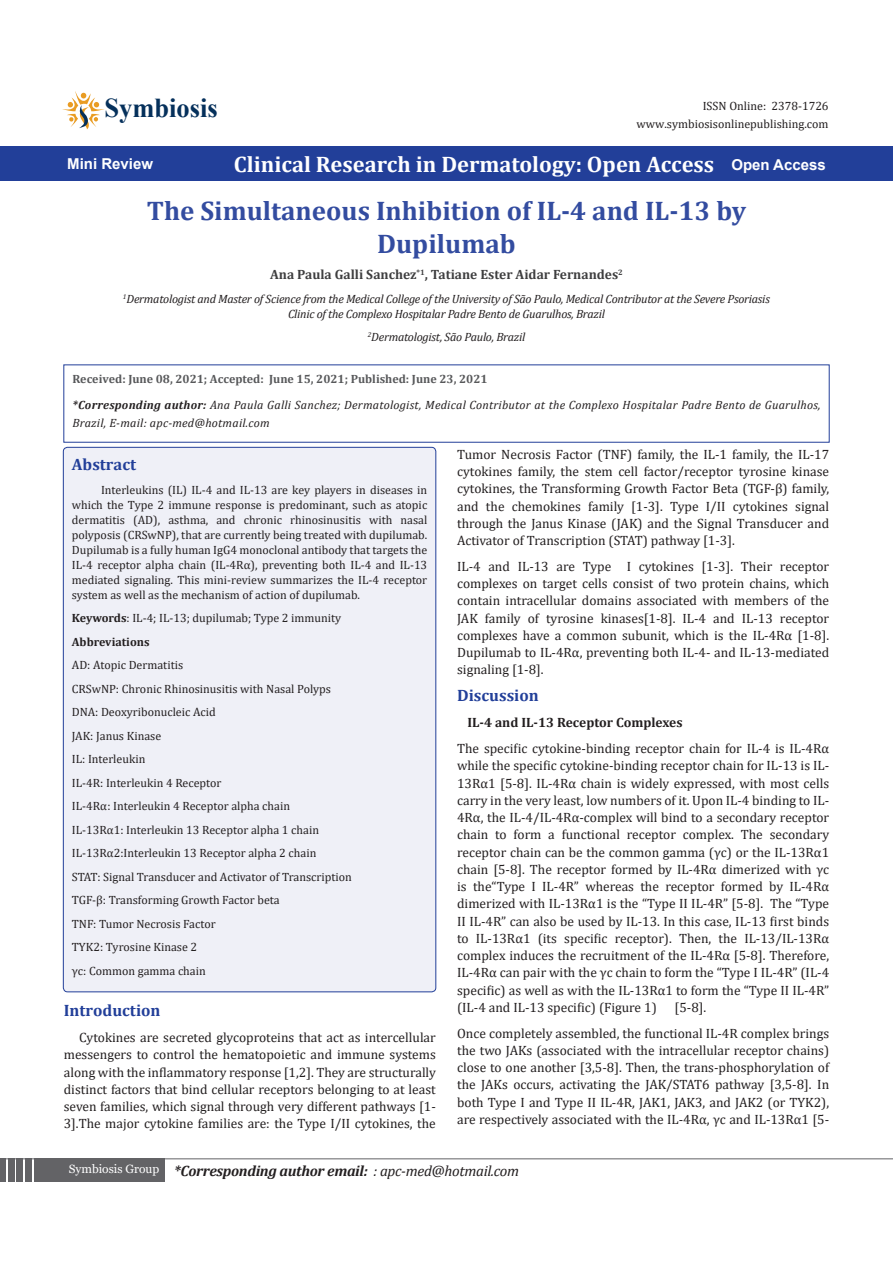
<style>
.page{position:relative;width:893px;height:1263px;background:#fff}
.page>*{position:absolute;margin:0;border:0;box-sizing:border-box;transform-origin:0 0}
.t1{font:700 27.3px "Times New Roman";color:#05305b}
.t2{font:700 27px/33px "Cambria";color:#334ca0;text-align:center}
.Default{font:700 22.5px "Cambria";color:#fff}
.Sideheadings{font:700 16.5px "Cambria";color:#223f99}
.t3{font:italic 700 15px "Cambria";letter-spacing:-.02em;color:#231f20}
.Default-2{font:700 15px "Arial";color:#fff}
.t4{font:13.5px/17.2px "Cambria";color:#231f20;text-align:justify}
.t5{font:700 13.5px "Cambria";color:#3e3e3f}
.t6{font:700 13.5px "Cambria";color:#231f20}
.Sideheadings-2{font:12px/15px "Cambria";color:#231f20;text-align:justify}
.Pa8{font:italic 12px/15px "Cambria";letter-spacing:-.02em;color:#231f20;text-align:center}
.Pa8-2{font:italic 12px/18px "Cambria";letter-spacing:.02em;color:#231f20}
.Pa8-3{font:700 12px "Cambria";color:#57585a}
.Pa0{font:12px "Cambria";color:#221e1f}
.Sideheadings-3{font:700 12px "Cambria";color:#231f20}
.s1{font-weight:700}
.s2{font-weight:400}
</style>
<div class="page">
<hr style="left:0;top:1158px;width:893px;height:1px;background:#636366">
<div style="left:34px;top:1159px;width:130px;height:23px;background:#636366"></div>
<div style="left:25px;top:1159px;width:7px;height:23px;background:#636366"></div>
<div style="left:17px;top:1159px;width:6px;height:23px;background:#636366"></div>
<div style="left:8px;top:1159px;width:6px;height:23px;background:#636366"></div>
<div style="left:0;top:1159px;width:6px;height:23px;background:#636366"></div>
<svg style="left:62px;top:91px;width:42px;height:38px"></svg>
<div style="left:0;top:146px;width:893px;height:35px;background:#223f99"></div>
<svg style="left:64px;top:365px;width:765px;height:77px"></svg>
<div style="left:63px;top:447px;width:373px;height:545px;background:#eff0f7;border-radius:4px"></div>
<p class="t1" style="left:105px;top:89px;width:115px">Symbiosis</p>
<p class="Pa0" style="left:703px;top:99px;width:127px">ISSN Online: 2378-1726</p>
<p class="Pa0" style="left:637px;top:117px;width:193px">www.symbiosisonlinepublishing.com</p>
<p class="Default-2" style="left:67px;top:153px;width:87px">Mini Review</p>
<p class="Default" style="left:234px;top:149px;width:482px">Clinical Research in Dermatology: Open Access</p>
<p class="Default-2" style="left:731px;top:154px;width:96px">Open Access</p>
<p class="t2" style="left:147px;top:193px;width:601px">The Simultaneous Inhibition of IL‑4 and IL‑13 by<br>Dupilumab</p>
<p class="t5" style="left:270px;top:265px;width:354px">Ana Paula Galli Sanchez<sup>*1</sup>, Tatiane Ester Aidar Fernandes<sup>2</sup></p>
<p class="Pa8" style="left:123px;top:291px;width:648px"><sup>1</sup>Dermatologist and Master of Science from the Medical College of the University of São Paulo, Medical Contributor at the Severe Psoriasis<br>Clinic of the Complexo Hospitalar Padre Bento de Guarulhos, Brazil</p>
<p class="Pa8" style="left:368px;top:329px;width:159px"><sup>2</sup>Dermatologist, São Paulo, Brazil</p>
<p class="Pa8-3" style="left:72px;top:370px;width:417px">Received: June 08, 2021; Accepted: June 15, 2021; Published: June 23, 2021</p>
<p class="Pa8-2" style="left:72px;top:396px;width:750px"><span class="s1">*Corresponding author:</span> Ana Paula Galli Sanchez; Dermatologist, Medical Contributor at the Complexo Hospitalar Padre Bento de Guarulhos,<br>Brazil, E-mail: apc-med@hotmail.com</p>
<p class="Sideheadings" style="left:72px;top:453px;width:66px">Abstract</p>
<p class="Sideheadings-2" style="left:72px;top:482px;width:357px;text-indent:29px">Interleukins (IL) IL-4 and IL-13 are key players in diseases in which the Type 2 immune response is predominant, such as atopic dermatitis (AD), asthma, and chronic rhinosinusitis with nasal polyposis (CRSwNP), that are currently being treated with dupilumab.<br>Dupilumab is a fully human IgG4 monoclonal antibody that targets the IL-4 receptor alpha chain (IL-4Rα), preventing both IL‐4 and IL‐13 mediated signaling. This mini-review summarizes the IL-4 receptor system as well as the mechanism of action of dupilumab.</p>
<p class="Sideheadings-2" style="left:72px;top:611px;width:271px"><span class="s1">Keywords</span>: IL-4; IL-13; dupilumab; Type 2 immunity</p>
<p class="Sideheadings-3" style="left:72px;top:633px;width:79px">Abbreviations</p>
<p class="Sideheadings-2" style="left:72px;top:658px;width:113px">AD: Atopic Dermatitis</p>
<p class="Sideheadings-2" style="left:72px;top:681px;width:261px">CRSwNP: Chronic Rhinosinusitis with Nasal Polyps</p>
<p class="Sideheadings-2" style="left:72px;top:705px;width:145px">DNA: Deoxyribonucleic Acid</p>
<p class="Sideheadings-2" style="left:72px;top:728px;width:91px">JAK: Janus Kinase</p>
<p class="Sideheadings-2" style="left:72px;top:752px;width:75px">IL: Interleukin</p>
<p class="Sideheadings-2" style="left:72px;top:775px;width:151px">IL-4R: Interleukin 4 Receptor</p>
<p class="Sideheadings-2" style="left:72px;top:799px;width:220px">IL-4Rα: Interleukin 4 Receptor alpha chain</p>
<p class="Sideheadings-2" style="left:72px;top:822px;width:249px">IL-13Rα1: Interleukin 13 Receptor alpha 1 chain</p>
<p class="Sideheadings-2" style="left:72px;top:846px;width:246px">IL-13Rα2:Interleukin 13 Receptor alpha 2 chain</p>
<p class="Sideheadings-2" style="left:72px;top:869px;width:282px">STAT: Signal Transducer and Activator of Transcription</p>
<p class="Sideheadings-2" style="left:72px;top:893px;width:209px">TGF-β: Transforming Growth Factor beta</p>
<p class="Sideheadings-2" style="left:72px;top:916px;width:145px">TNF: Tumor Necrosis Factor</p>
<p class="Sideheadings-2" style="left:72px;top:940px;width:127px">TYK2: Tyrosine Kinase 2</p>
<p class="Sideheadings-2" style="left:72px;top:963px;width:135px">γc: Common gamma chain</p>
<p class="Sideheadings" style="left:64px;top:998px;width:98px">Introduction</p>
<p class="t4" style="left:64px;top:1029px;width:374px;text-indent:15px">Cytokines are secreted glycoproteins that act as intercellular messengers to control the hematopoietic and immune systems along with the inflammatory response [1,2]. They are structurally distinct factors that bind cellular receptors belonging to at least seven families, which signal through very different pathways [1- 3].The major cytokine families are: the Type I/II cytokines, the</p>
<p class="t4" style="left:457px;top:446px;width:374px">Tumor Necrosis Factor (TNF) family, the IL‑1 family, the IL‑17 cytokines family, the stem cell factor/receptor tyrosine kinase cytokines, the Transforming Growth Factor Beta (TGF-β) family, and the chemokines family [1-3]. Type I/II cytokines signal through the Janus Kinase (JAK) and the Signal Transducer and Activator of Transcription (STAT) pathway [1-3].</p>
<p class="t4" style="left:457px;top:558px;width:374px">IL-4 and IL-13 are Type I cytokines [1-3]. Their receptor complexes on target cells consist of two protein chains, which contain intracellular domains associated with members of the JAK family of tyrosine kinases[1-8]. IL-4 and IL-13 receptor complexes have a common subunit, which is the IL-4Rα [1-8].<br>Dupilumab to IL-4Rα, preventing both IL‐4‐ and IL‐13‐mediated signaling [1-8].</p>
<p class="Sideheadings" style="left:457px;top:684px;width:83px">Discussion</p>
<p class="t6" style="left:467px;top:713px;width:217px">IL-4 and IL-13 Receptor Complexes</p>
<p class="t4" style="left:457px;top:740px;width:374px">The specific cytokine-binding receptor chain for IL-4 is IL-4Rα while the specific cytokine-binding receptor chain for IL-13 is IL-13Rα1 [5-8]. IL-4Rα chain is widely expressed, with most cells carry in the very least, low numbers of it. Upon IL-4 binding to IL-4Rα, the IL-4/IL-4Rα-complex will bind to a secondary receptor chain to form a functional receptor complex. The secondary receptor chain can be the common gamma (γc) or the IL-13Rα1 chain [5-8]. The receptor formed by IL-4Rα dimerized with γc is the“Type I IL-4R” whereas the receptor formed by IL-4Rα dimerized with IL-13Rα1 is the “Type II IL-4R” [5-8]. The “Type II IL-4R” can also be used by IL-13. In this case, IL-13 first binds to IL-13Rα1 (its specific receptor). Then, the IL-13/IL-13Rα complex induces the recruitment of the IL-4Rα [5-8]. Therefore, IL-4Rα can pair with the γc chain to form the “Type I IL-4R” (IL-4 specific) as well as with the IL-13Rα1 to form the “Type II IL-4R” (IL-4 and IL-13 specific) (Figure 1)</p>
<p class="t4" style="left:675px;top:999px;width:33px">[5-8].</p>
<p class="t4" style="left:457px;top:1024px;width:374px">Once completely assembled, the functional IL-4R complex brings the two JAKs (associated with the intracellular receptor chains) close to one another [3,5-8]. Then, the trans-phosphorylation of the JAKs occurs, activating the JAK/STAT6 pathway [3,5-8]. In both Type I and Type II IL-4R, JAK1, JAK3, and JAK2 (or TYK2), are respectively associated with the IL-4Rα, γc and IL-13Rα1 [5-</p>
<p class="t3" style="left:69px;top:1160px;width:452px"><sup>Symbiosis</sup> <sup>Group</sup> *Corresponding author email: <span class="s2">: apc-med@hotmail.com</span></p>
</div>
